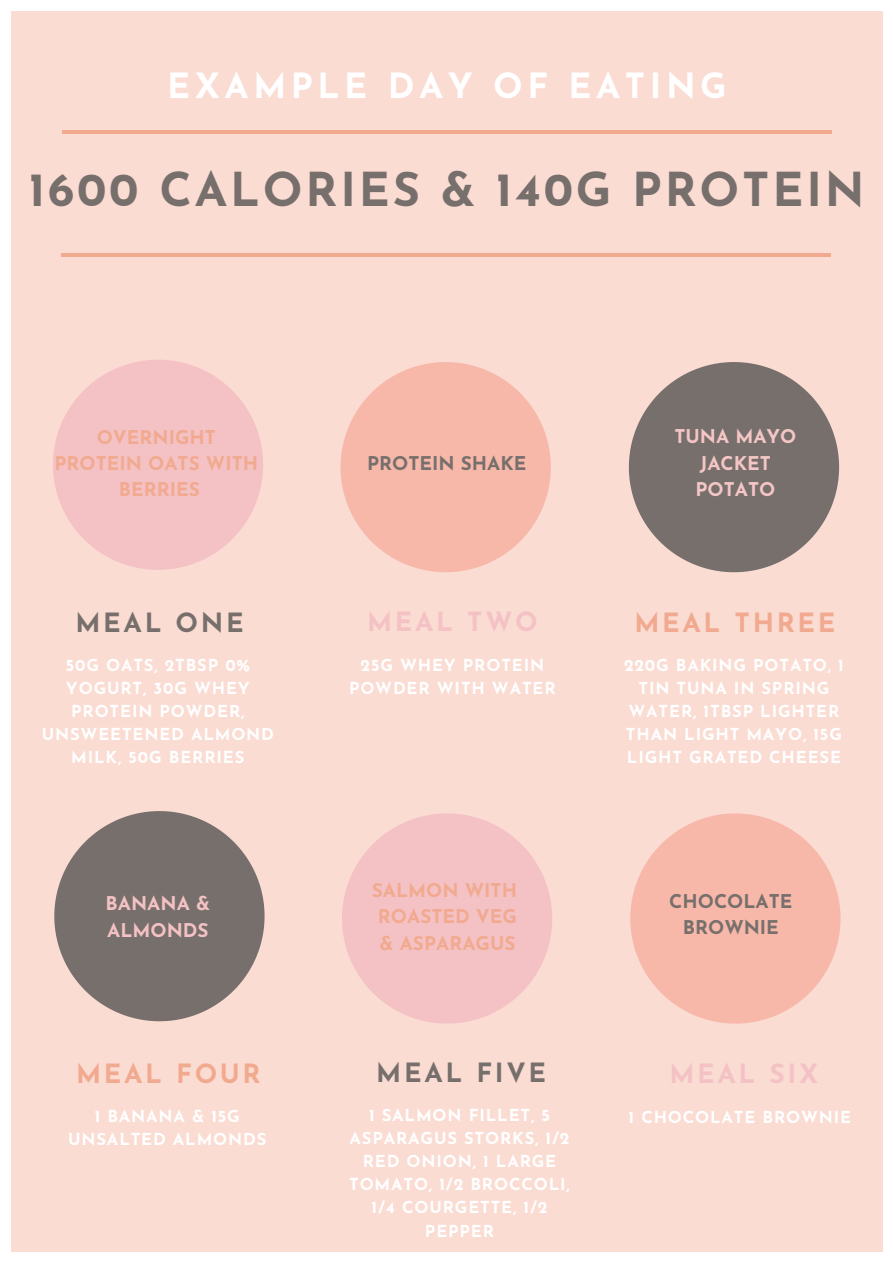
<style>
.page{position:relative;width:893px;height:1263px;background:#fff}
.page>*{position:absolute;margin:0;border:0;box-sizing:border-box;transform-origin:0 0}
.t1{font:700 46.72px "Josefin Sans";letter-spacing:.06em;color:#776f6c}
.t2{font:700 34.72px "Josefin Sans";letter-spacing:.13em;color:#fff}
.t3{font:700 26.47px "Josefin Sans";letter-spacing:.1em;color:#f1aa8f}
.t4{font:700 26.47px "Josefin Sans";letter-spacing:.1em;color:#776f6c}
.t5{font:700 26.47px "Josefin Sans";letter-spacing:.1em;color:#f4c2c4}
.t6{font:700 18.98px "Josefin Sans";color:#f1aa8f}
.t7{font:700 18.98px "Josefin Sans";color:#776f6c}
.t8{font:700 18.98px/26.5px "Josefin Sans";color:#f5c6c6}
.t9{font:700 18.98px "Josefin Sans";color:#f4c2c4}
.t10{font:700 16.58px/23.1px "Josefin Sans";letter-spacing:.05em;color:#fff;text-align:center}
</style>
<div class="page">
<div style="left:11px;top:11px;width:871px;height:1241px;background:#fadcd3"></div>
<svg style="left:53px;top:360px;width:210px;height:210px"></svg>
<svg style="left:629px;top:362px;width:210px;height:210px"></svg>
<svg style="left:340px;top:362px;width:211px;height:210px"></svg>
<svg style="left:630px;top:813px;width:210px;height:210px"></svg>
<svg style="left:54px;top:811px;width:210px;height:210px"></svg>
<svg style="left:342px;top:813px;width:210px;height:210px"></svg>
<hr style="left:61px;top:253px;width:769px;height:4px;background:#f1aa8f">
<hr style="left:63px;top:130px;width:769px;height:4px;background:#f1aa8f">
<p class="t2" style="left:167px;top:72px;width:561px">EXAMPLE DAY OF EATING</p>
<p class="t1" style="left:29px;top:171px;width:837px">1600 CALORIES &amp; 140G PROTEIN</p>
<p class="t6" style="left:97px;top:429px;width:121px">OVERNIGHT</p>
<p class="t6" style="left:55px;top:456px;width:205px">PROTEIN OATS WITH</p>
<p class="t6" style="left:119px;top:482px;width:82px">BERRIES</p>
<p class="t4" style="left:76px;top:612px;width:170px">MEAL ONE</p>
<p class="t10" style="left:42px;top:655px;width:234px">50G OATS, 2TBSP 0%<br>YOGURT, 30G WHEY<br>PROTEIN POWDER,<br>UNSWEETENED ALMOND<br>MILK, 50G BERRIES</p>
<p class="t9" style="left:106px;top:896px;width:106px">BANANA &amp;</p>
<p class="t9" style="left:107px;top:922px;width:103px">ALMONDS</p>
<p class="t3" style="left:76px;top:1063px;width:186px">MEAL FOUR</p>
<p class="t10" style="left:68px;top:1106px;width:200px">1 BANANA &amp; 15G<br>UNSALTED ALMONDS</p>
<p class="t7" style="left:367px;top:455px;width:161px">PROTEIN SHAKE</p>
<p class="t5" style="left:367px;top:611px;width:172px">MEAL TWO</p>
<p class="t10" style="left:349px;top:655px;width:208px">25G WHEY PROTEIN<br>POWDER WITH WATER</p>
<p class="t6" style="left:372px;top:883px;width:147px">SALMON WITH</p>
<p class="t6" style="left:378px;top:909px;width:141px">ROASTED VEG</p>
<p class="t6" style="left:379px;top:935px;width:137px">&amp; ASPARAGUS</p>
<p class="t4" style="left:376px;top:1062px;width:171px">MEAL FIVE</p>
<p class="t10" style="left:349px;top:1105px;width:222px">1 SALMON FILLET, 5<br>ASPARAGUS STORKS, 1/2<br>RED ONION, 1 LARGE<br>TOMATO, 1/2 BROCCOLI,<br>1/4 COURGETTE, 1/2<br>PEPPER</p>
<p class="t8" style="left:674px;top:425px;width:124px">TUNA MAYO</p>
<p class="t8" style="left:695px;top:452px;width:81px">JACKET<br>POTATO</p>
<p class="t3" style="left:634px;top:612px;width:202px">MEAL THREE</p>
<p class="t10" style="left:624px;top:655px;width:221px">220G BAKING POTATO, 1<br>TIN TUNA IN SPRING<br>WATER, 1TBSP LIGHTER<br>THAN LIGHT MAYO, 15G<br>LIGHT GRATED CHEESE</p>
<p class="t7" style="left:669px;top:893px;width:125px">CHOCOLATE</p>
<p class="t7" style="left:683px;top:920px;width:98px">BROWNIE</p>
<p class="t5" style="left:669px;top:1063px;width:150px">MEAL SIX</p>
<p class="t10" style="left:628px;top:1108px;width:224px">1 CHOCOLATE BROWNIE</p>
</div>
